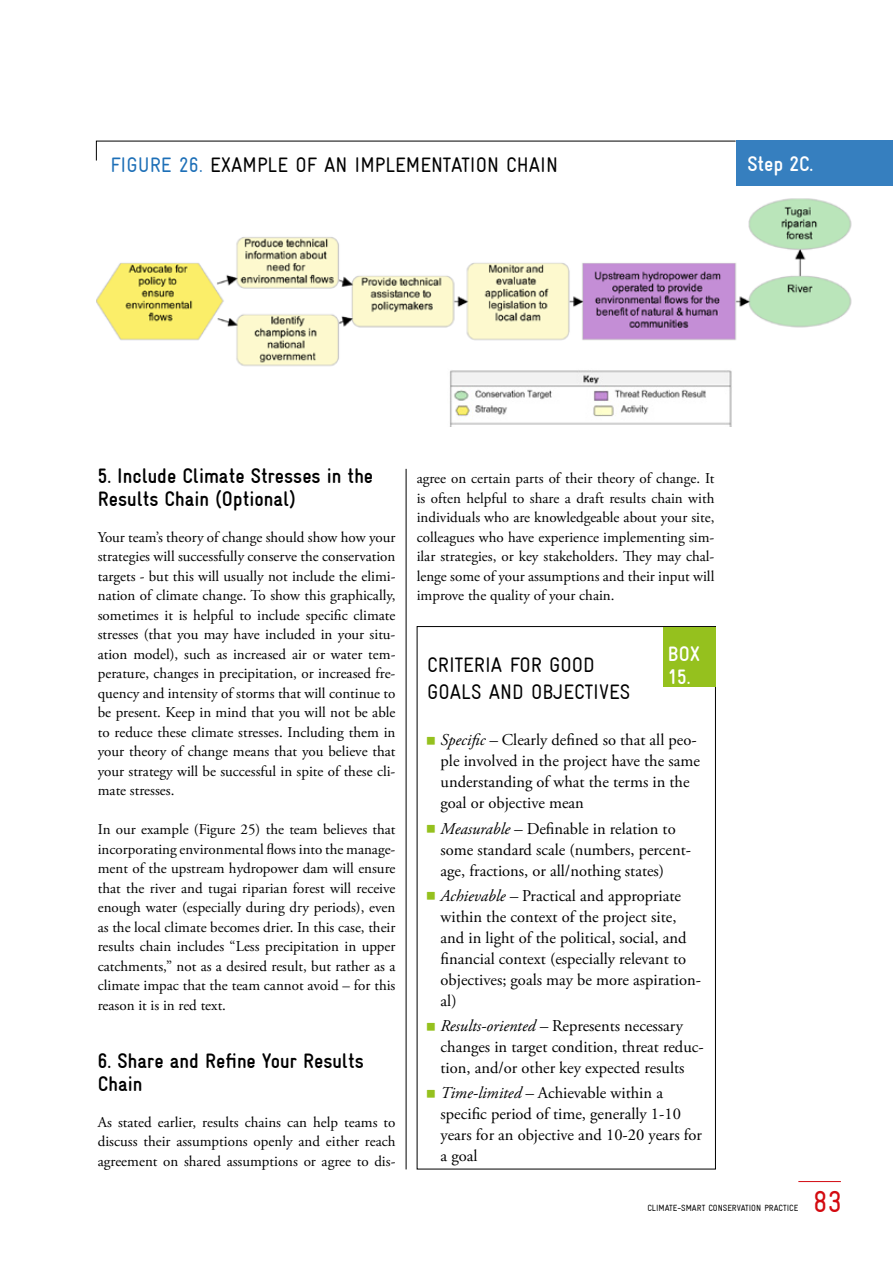
<style>
.page{position:relative;width:893px;height:1263px;background:#fff}
.page>*{position:absolute;margin:0;border:0;box-sizing:border-box;transform-origin:0 0}
.t1{font:condensed 30px "Gravur";color:#d30a10}
.t2{font:700 condensed 21px/22.5px "Gravur";color:#000}
.t3{font:condensed 21px/27px "Gravur";color:#000}
.t4{font:700 condensed 21px/22.5px "Gravur";color:#fff}
.t5{font:16.5px/21px "Adobe Garamond Pro";color:#000}
.t6{font:15px/19.5px "Adobe Garamond Pro";color:#000;text-align:justify}
.t7{font:condensed 9px "Gravur";color:#000}
.s1{color:#1d6fb7}
.s2{font-style:italic}
</style>
<div class="page">
<hr style="left:798px;top:1181px;width:43px;height:1px;background:#d30a10">
<svg style="left:96px;top:140px;width:640px;height:21px"></svg>
<img style="left:96px;top:198px;width:756px;height:168px">
<img style="left:449px;top:370px;width:283px;height:57px">
<hr style="left:406px;top:469px;width:1px;height:700px;background:#000">
<div style="left:736px;top:141px;width:157px;height:45px;background:#367fbf"></div>
<div style="left:663px;top:627px;width:52px;height:59px;background:#95c11e"></div>
<h2 class="t3" style="left:111px;top:151px;width:449px"><span class="s1">FIGURE 26.</span> EXAMPLE OF AN IMPLEMENTATION CHAIN</h2>
<h2 class="t4" style="left:747px;top:152px;width:68px">Step 2C.</h2>
<h2 class="t2" style="left:98px;top:465px;width:277px">5. Include Climate Stresses in the<br>Results Chain (Optional)</h2>
<p class="t6" style="left:98px;top:528px;width:299px">Your team’s theory of change should show how your strategies will successfully conserve the conservation targets - but this will usually not include the elimi&shy;nation of climate change. To show this graphically, sometimes it is helpful to include specific climate stresses (that you may have included in your situ&shy;ation model), such as increased air or water tem&shy;perature, changes in precipitation, or increased fre&shy;quency and intensity of storms that will continue to be present. Keep in mind that you will not be able to reduce these climate stresses. Including them in your theory of change means that you believe that your strategy will be successful in spite of these cli&shy;mate stresses.</p>
<p class="t6" style="left:98px;top:820px;width:299px">In our example (Figure 25) the team believes that incorporating environmental flows into the manage&shy;ment of the upstream hydropower dam will ensure that the river and tugai riparian forest will receive enough water (especially during dry periods), even as the local climate becomes drier. In this case, their results chain includes “Less precipitation in upper catchments,” not as a desired result, but rather as a climate impac that the team cannot avoid – for this reason it is in red text.</p>
<h2 class="t2" style="left:98px;top:1050px;width:267px">6. Share and Refine Your Results<br>Chain</h2>
<p class="t6" style="left:98px;top:1113px;width:299px">As stated earlier, results chains can help teams to discuss their assumptions openly and either reach agreement on shared assumptions or agree to dis-</p>
<p class="t6" style="left:417px;top:469px;width:299px">agree on certain parts of their theory of change. It is often helpful to share a draft results chain with individuals who are knowledgeable about your site, colleagues who have experience implementing sim&shy;ilar strategies, or key stakeholders. They may chal&shy;lenge some of your assumptions and their input will improve the quality of your chain.</p>
<h2 class="t4" style="left:668px;top:643px;width:34px">BOX<br>15.</h2>
<h2 class="t3" style="left:427px;top:651px;width:205px">CRITERIA FOR GOOD<br>GOALS AND OBJECTIVES</h2>
<p class="t5" style="left:441px;top:730px;width:261px"><span class="s2">Specific –</span> Clearly defined so that all peo&shy;ple involved in the project have the same understanding of what the terms in the goal or objective mean</p>
<p class="t5" style="left:441px;top:818px;width:252px"><span class="s2">Measurable –</span> Definable in relation to some standard scale (numbers, percent&shy;age, fractions, or all/nothing states)</p>
<p class="t5" style="left:441px;top:886px;width:262px"><span class="s2">Achievable –</span> Practical and appropriate within the context of the project site, and in light of the political, social, and financial context (especially relevant to objectives; goals may be more aspiration&shy;al)</p>
<p class="t5" style="left:441px;top:1016px;width:265px"><span class="s2">Results-oriented –</span> Represents necessary changes in target condition, threat reduc&shy;tion, and/or other key expected results</p>
<p class="t5" style="left:441px;top:1083px;width:263px"><span class="s2">Time-limited –</span> Achievable within a specific period of time, generally 1-10 years for an objective and 10-20 years for a goal</p>
<p class="t7" style="left:647px;top:1202px;width:152px">CLIMATE-SMART CONSERVATION PRACTICE</p>
<h1 class="t1" style="left:813px;top:1185px;width:30px">83</h1>
</div>
